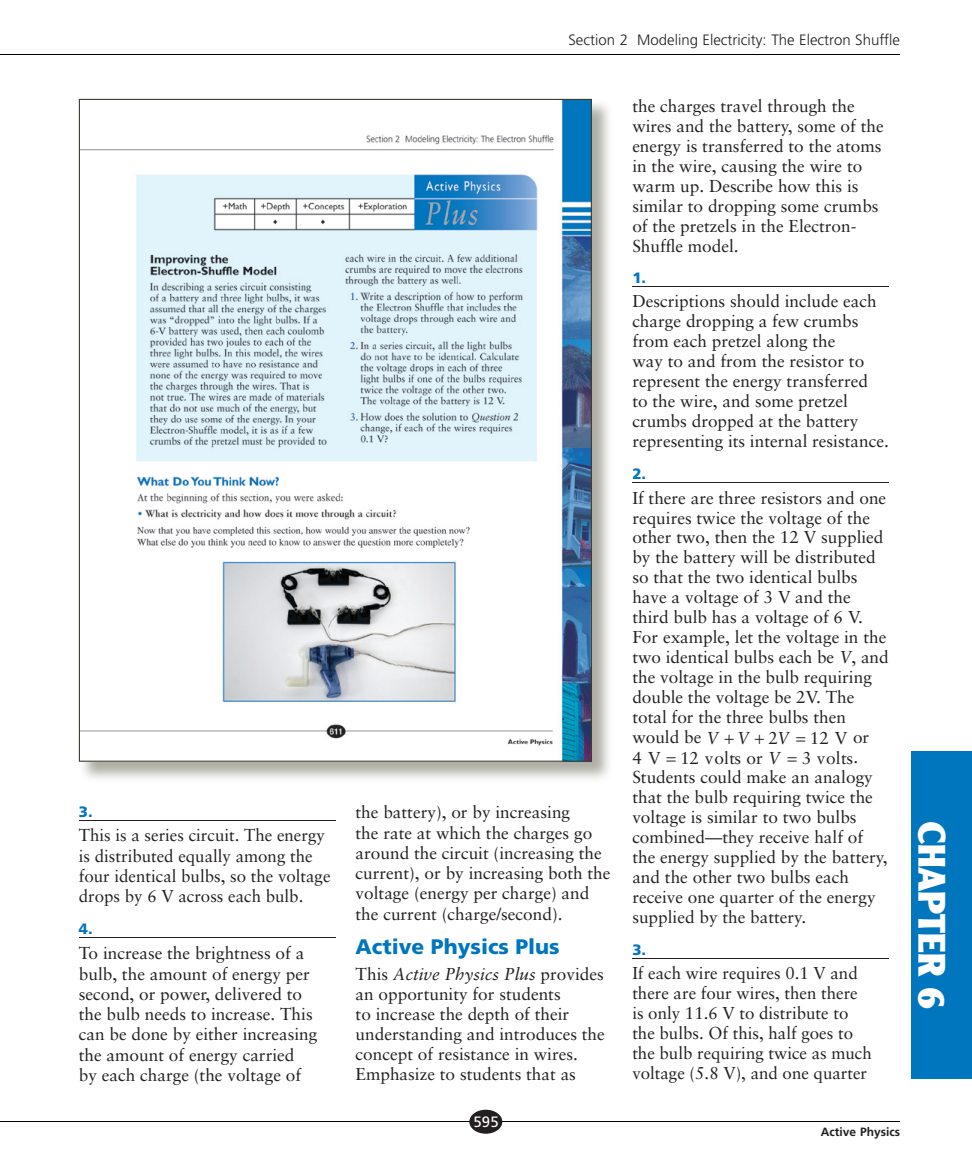
<style>
.page{position:relative;width:972px;height:1175px;background:#fff}
.page>*{position:absolute;margin:0;border:0;box-sizing:border-box;transform-origin:0 0}
.t1{font:900 37.5px "Clearface Gothic LH";color:#fff}
.t2{font:900 21px "Frutiger";color:#0076be}
.t3{font:17.25px/20px "Sabon";color:#231f20}
.t4{font:300 15px "Frutiger";color:#231f20}
.t5{font:900 15px "Frutiger";color:#0076be}
.t6{font:15px "Frutiger";color:#fff}
.t7{font:700 12px "Frutiger";color:#231f20}
.s1{font-style:italic}
</style>
<div class="page">
<hr style="left:0;top:1120px;width:900px;height:1px;background:#000">
<hr style="left:0;top:54px;width:900px;height:1px;background:#000">
<div style="left:469px;top:1109px;width:33px;height:24px;background:#231f20;border-radius:50%"></div>
<div style="left:911px;top:751px;width:61px;height:327px;background:#0076be"></div>
<hr style="left:79px;top:819px;width:256px;height:1px;background:#231f20">
<hr style="left:79px;top:937px;width:256px;height:1px;background:#231f20">
<img style="left:79px;top:103px;width:530px;height:676px">
<svg style="left:79px;top:99px;width:513px;height:662px"></svg>
<hr style="left:632px;top:286px;width:257px;height:1px;background:#231f20">
<hr style="left:632px;top:482px;width:257px;height:1px;background:#231f20">
<hr style="left:632px;top:958px;width:257px;height:1px;background:#231f20">
<p class="t5" style="left:79px;top:802px;width:15px">3.</p>
<p class="t3" style="left:79px;top:825px;width:253px">This is a series circuit. The energy is distributed equally among the four identical bulbs, so the voltage drops by 6 V across each bulb.</p>
<p class="t5" style="left:79px;top:920px;width:15px">4.</p>
<p class="t3" style="left:79px;top:943px;width:240px">To increase the brightness of a bulb, the amount of energy per second, or power, delivered to the bulb needs to increase. This can be done by either increasing the amount of energy carried<br>by each charge (the voltage of</p>
<p class="t4" style="left:568px;top:31px;width:333px">Section 2 Modeling Electricity: The Electron Shuffle</p>
<p class="t3" style="left:356px;top:802px;width:256px">the battery), or by increasing<br>the rate at which the charges go around the circuit (increasing the current), or by increasing both the voltage (energy per charge) and the current (charge/second).</p>
<p class="t2" style="left:356px;top:934px;width:206px">Active Physics Plus</p>
<p class="t3" style="left:356px;top:964px;width:251px">This <span class="s1">Active Physics Plus</span> provides an opportunity for students<br>to increase the depth of their understanding and introduces the concept of resistance in wires. emphasize to students that as</p>
<p class="t6" style="left:474px;top:1112px;width:27px">595</p>
<p class="t3" style="left:632px;top:96px;width:253px">the charges travel through the wires and the battery, some of the energy is transferred to the atoms in the wire, causing the wire to warm up. Describe how this is similar to dropping some crumbs of the pretzels in the electron-<br>Shuffle model.</p>
<p class="t5" style="left:632px;top:268px;width:15px">1.</p>
<p class="t3" style="left:632px;top:291px;width:258px">Descriptions should include each charge dropping a few crumbs from each pretzel along the<br>way to and from the resistor to represent the energy transferred<br>to the wire, and some pretzel crumbs dropped at the battery representing its internal resistance.</p>
<p class="t5" style="left:632px;top:465px;width:15px">2.</p>
<p class="t3" style="left:632px;top:487px;width:258px">If there are three resistors and one requires twice the voltage of the other two, then the 12 V supplied by the battery will be distributed so that the two identical bulbs have a voltage of 3 V and the third bulb has a voltage of 6 V.<br>For example, let the voltage in the two identical bulbs each be <span class="s1">V</span>, and the voltage in the bulb requiring double the voltage be 2V. The total for the three bulbs then would be <span class="s1">V V</span> 2<span class="s1">V</span></p>
<p class="t3" style="left:810px;top:728px;width:61px">12 V or</p>
<p class="t3" style="left:632px;top:748px;width:257px;text-indent:169px">3 volts.<br>Students could make an analogy that the bulb requiring twice the voltage is similar to two bulbs combined—they receive half of the energy supplied by the battery, and the other two bulbs each receive one quarter of the energy supplied by the battery.</p>
<p class="t5" style="left:632px;top:940px;width:15px">3.</p>
<p class="t3" style="left:632px;top:963px;width:241px">If each wire requires 0.1 V and there are four wires, then there is only 11.6 V to distribute to the bulbs. Of this, half goes to the bulb requiring twice as much voltage (5.8 V), and one quarter</p>
<p class="t3" style="left:632px;top:747px;width:30px">4 V</p>
<p class="t3" style="left:680px;top:747px;width:102px">12 volts or <span class="s1">V</span></p>
<p class="t7" style="left:821px;top:1124px;width:81px">Active Physics</p>
<h1 class="t1" style="left:955px;top:820px;width:190px;rotate:90deg">CHAPTER 6</h1>
</div>
